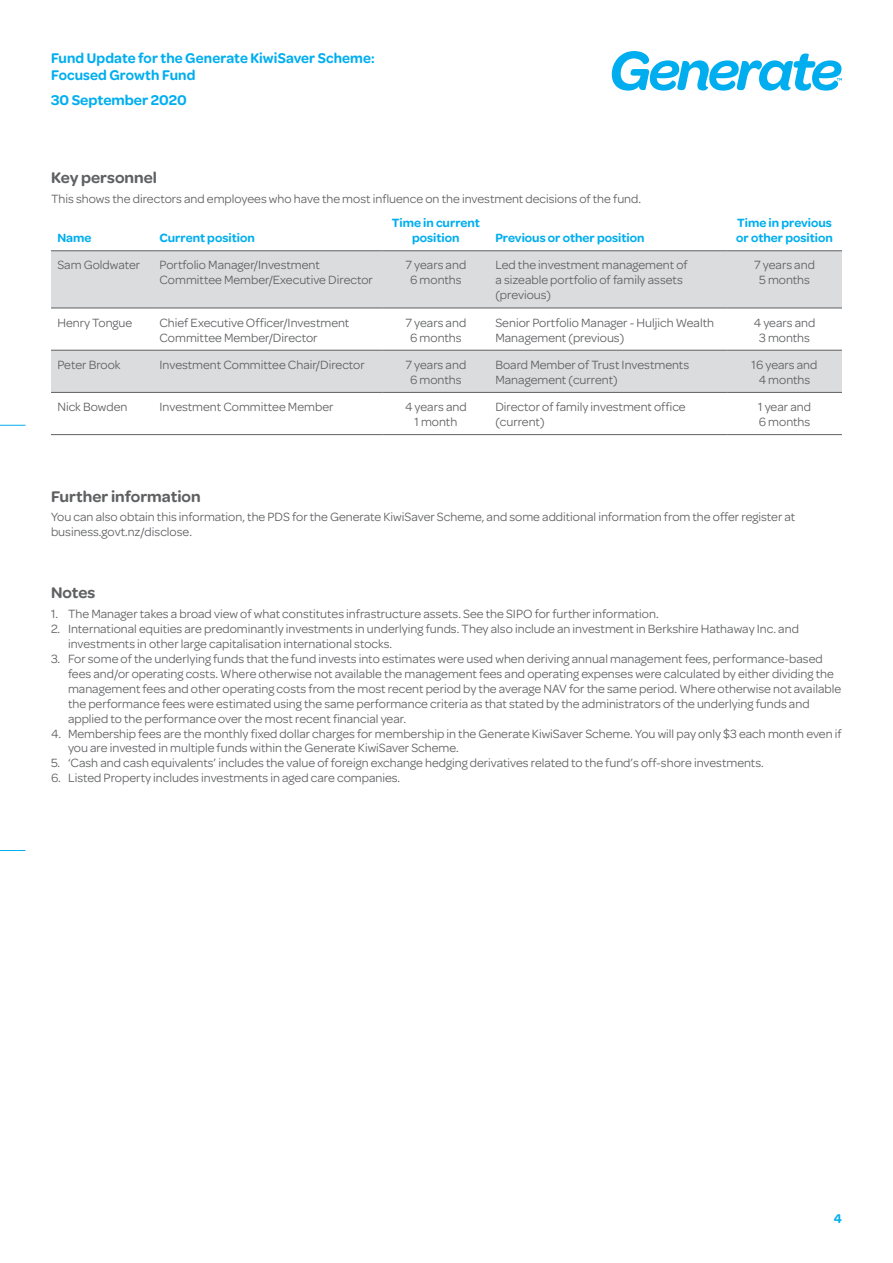
<style>
.page{position:relative;width:893px;height:1263px;background:#fff}
.page>*{position:absolute;margin:0;border:0;box-sizing:border-box;transform-origin:0 0}
.t1{font:600 16.5px "Omnes";color:#5f6062}
.t2{font:600 15px/16.5px "Omnes";letter-spacing:.005em;color:#00aeef;scale:.96 1}
.t3{font:600 15px "Omnes";letter-spacing:.005em;color:#00aeef}
.t4{font:600 13.5px "Omnes";color:#00aeef}
.t5{font:12.75px/15px "Omnes";color:#5f6062}
.t6{font:600 12.75px/15px "Omnes";color:#00aeef;text-align:center}
</style>
<div class="page">
<svg style="left:612px;top:51px;width:230px;height:40px"></svg>
<svg style="left:0;top:425px;width:26px;height:1px"></svg>
<svg style="left:0;top:850px;width:26px;height:1px"></svg>
<svg style="left:51px;top:251px;width:791px;height:141px;fill:#dbdcdd"></svg>
<hr style="left:51px;top:250px;width:102px;height:1px;background:#5f6062">
<hr style="left:153px;top:250px;width:230px;height:1px;background:#5f6062">
<hr style="left:383px;top:250px;width:106px;height:1px;background:#5f6062">
<hr style="left:489px;top:250px;width:238px;height:1px;background:#5f6062">
<hr style="left:727px;top:250px;width:115px;height:1px;background:#5f6062">
<hr style="left:51px;top:308px;width:102px;height:1px;background:#5f6062">
<hr style="left:153px;top:308px;width:230px;height:1px;background:#5f6062">
<hr style="left:383px;top:308px;width:106px;height:1px;background:#5f6062">
<hr style="left:489px;top:308px;width:238px;height:1px;background:#5f6062">
<hr style="left:727px;top:308px;width:115px;height:1px;background:#5f6062">
<hr style="left:51px;top:350px;width:102px;height:1px;background:#5f6062">
<hr style="left:153px;top:350px;width:230px;height:1px;background:#5f6062">
<hr style="left:383px;top:350px;width:106px;height:1px;background:#5f6062">
<hr style="left:489px;top:350px;width:238px;height:1px;background:#5f6062">
<hr style="left:727px;top:350px;width:115px;height:1px;background:#5f6062">
<hr style="left:51px;top:392px;width:102px;height:1px;background:#5f6062">
<hr style="left:153px;top:392px;width:230px;height:1px;background:#5f6062">
<hr style="left:383px;top:392px;width:106px;height:1px;background:#5f6062">
<hr style="left:489px;top:392px;width:238px;height:1px;background:#5f6062">
<hr style="left:727px;top:392px;width:115px;height:1px;background:#5f6062">
<hr style="left:51px;top:434px;width:102px;height:1px;background:#5f6062">
<hr style="left:153px;top:434px;width:230px;height:1px;background:#5f6062">
<hr style="left:383px;top:434px;width:106px;height:1px;background:#5f6062">
<hr style="left:489px;top:434px;width:238px;height:1px;background:#5f6062">
<hr style="left:727px;top:434px;width:115px;height:1px;background:#5f6062">
<p class="t2" style="left:51px;top:50px;width:339px">Fund Update for the Generate KiwiSaver Scheme:<br>Focused Growth Fund</p>
<p class="t3" style="left:51px;top:91px;width:137px">30 September 2020</p>
<p class="t1" style="left:51px;top:168px;width:107px">Key personnel</p>
<p class="t5" style="left:51px;top:191px;width:592px">This shows the directors and employees who have the most influence on the investment decisions of the fund.</p>
<p class="t6" style="left:57px;top:230px;width:36px">Name</p>
<p class="t6" style="left:159px;top:230px;width:97px">Current position</p>
<p class="t6" style="left:392px;top:215px;width:90px">Time in current position</p>
<p class="t6" style="left:495px;top:230px;width:151px">Previous or other position</p>
<p class="t6" style="left:736px;top:215px;width:98px;text-align:left">Time in previous or other position</p>
<p class="t5" style="left:57px;top:258px;width:84px">Sam Goldwater</p>
<p class="t5" style="left:159px;top:258px;width:215px">Portfolio Manager/Investment<br>Committee Member/Executive Director</p>
<p class="t5" style="left:405px;top:258px;width:62px;text-align:center">7 years and<br>6 months</p>
<p class="t5" style="left:495px;top:258px;width:194px">Led the investment management of a sizeable portfolio of family assets (previous)</p>
<p class="t5" style="left:754px;top:258px;width:62px;text-align:center">7 years and<br>5 months</p>
<p class="t5" style="left:57px;top:315px;width:76px">Henry Tongue</p>
<p class="t5" style="left:159px;top:315px;width:191px">Chief Executive Officer/Investment<br>Committee Member/Director</p>
<p class="t5" style="left:405px;top:315px;width:62px;text-align:center">7 years and<br>6 months</p>
<p class="t5" style="left:495px;top:315px;width:220px">Senior Portfolio Manager - Huljich Wealth<br>Management (previous)</p>
<p class="t5" style="left:754px;top:315px;width:63px;text-align:center">4 years and<br>3 months</p>
<p class="t5" style="left:57px;top:357px;width:65px">Peter Brook</p>
<p class="t5" style="left:159px;top:357px;width:207px">Investment Committee Chair/Director</p>
<p class="t5" style="left:405px;top:357px;width:62px;text-align:center">7 years and<br>6 months</p>
<p class="t5" style="left:495px;top:357px;width:195px">Board Member of Trust Investments<br>Management (current)</p>
<p class="t5" style="left:752px;top:357px;width:67px;text-align:center">16 years and<br>4 months</p>
<p class="t5" style="left:57px;top:399px;width:72px">Nick Bowden</p>
<p class="t5" style="left:159px;top:399px;width:175px">Investment Committee Member</p>
<p class="t5" style="left:405px;top:399px;width:63px;text-align:center">4 years and<br>1 month</p>
<p class="t5" style="left:495px;top:399px;width:192px">Director of family investment office (current)</p>
<p class="t5" style="left:758px;top:399px;width:54px">1 year and<br>6 months</p>
<p class="t1" style="left:51px;top:487px;width:151px">Further information</p>
<p class="t5" style="left:51px;top:510px;width:746px">You can also obtain this information, the PDS for the Generate KiwiSaver Scheme, and some additional information from the offer register at business.govt.nz/disclose.</p>
<p class="t1" style="left:51px;top:583px;width:46px">Notes</p>
<p class="t5" style="left:51px;top:606px;width:609px">1. The Manager takes a broad view of what constitutes infrastructure assets. See the SIPO for further information.</p>
<p class="t5" style="left:68px;top:621px;width:732px;text-indent:-17px">2. International equities are predominantly investments in underlying funds. They also include an investment in Berkshire Hathaway Inc. and investments in other large capitalisation international stocks.</p>
<p class="t5" style="left:68px;top:651px;width:775px;text-indent:-17px">3. For some of the underlying funds that the fund invests into estimates were used when deriving annual management fees, performance-based fees and/or operating costs. Where otherwise not available the management fees and operating expenses were calculated by either dividing the management fees and other operating costs from the most recent period by the average NAV for the same period. Where otherwise not available the performance fees were estimated using the same performance criteria as that stated by the administrators of the underlying funds and applied to the performance over the most recent financial year.</p>
<p class="t5" style="left:68px;top:726px;width:775px;text-indent:-17px">4. Membership fees are the monthly fixed dollar charges for membership in the Generate KiwiSaver Scheme. You will pay only $3 each month even if you are invested in multiple funds within the Generate KiwiSaver Scheme.</p>
<p class="t5" style="left:51px;top:756px;width:714px">5. ‘Cash and cash equivalents’ includes the value of foreign exchange hedging derivatives related to the fund’s off-shore investments.</p>
<p class="t5" style="left:51px;top:771px;width:351px">6. Listed Property includes investments in aged care companies.</p>
<p class="t4" style="left:834px;top:1210px;width:10px">4</p>
</div>
